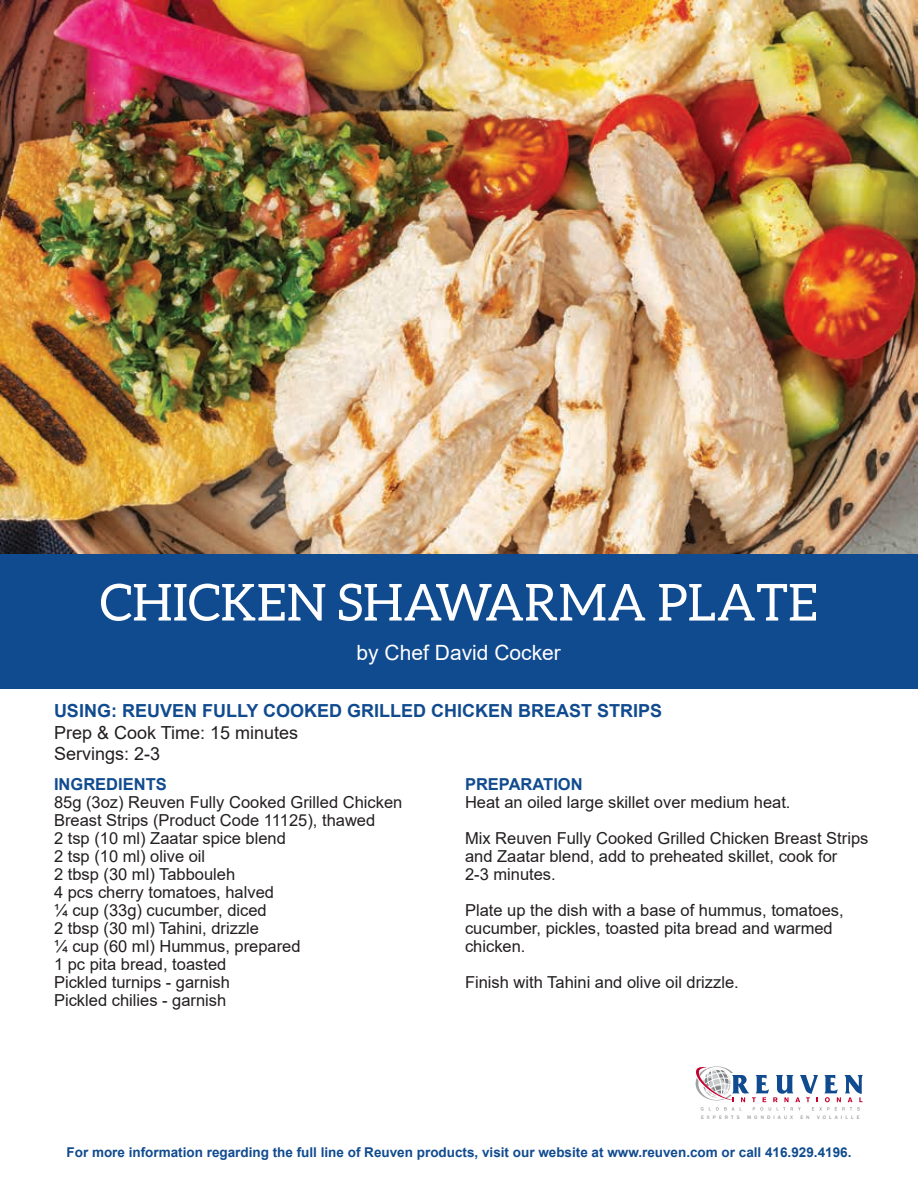
<style>
.page{position:relative;width:918px;height:1188px;background:#fff}
.page>*{position:absolute;margin:0;border:0;box-sizing:border-box;transform-origin:0 0}
.t1{font:51px "Aleo";color:#fff}
.t2{font:21px "Arial";color:#fff}
.t3{font:700 18px "Arial";color:#114b8f}
.t4{font:18px/21.6px "Arial";color:#231f20}
.t5{font:16.5px/18px "Arial";color:#231f20}
.t6{font:700 16.5px "Arial";color:#114b8f}
.t7{font:700 13.5px "Arial";color:#114b8f}
.t8{font:500 5.1px "Franklin Gothic";letter-spacing:.6em;color:#9ea0a2}
</style>
<div class="page">
<img style="left:0;top:0;width:918px;height:554px">
<div style="left:0;top:554px;width:918px;height:135px;background:#114b8f"></div>
<svg style="left:695px;top:1066px;width:168px;height:45px"></svg>
<h1 class="t1" style="left:100px;top:574px;width:720px">CHICKEN SHAWARMA PLATE</h1>
<p class="t2" style="left:357px;top:638px;width:206px">by Chef David Cocker</p>
<p class="t3" style="left:54px;top:698px;width:610px">USING: REUVEN FULLY COOKED GRILLED CHICKEN BREAST STRIPS</p>
<p class="t4" style="left:54px;top:721px;width:246px">Prep &amp; Cook Time: 15 minutes<br>Servings: 2-3</p>
<p class="t6" style="left:465px;top:773px;width:119px">PREPARATION</p>
<p class="t5" style="left:465px;top:784px;width:405px;line-height:36px">Heat an oiled large skillet over medium heat.<br>Mix Reuven Fully Cooked Grilled Chicken Breast Strips</p>
<p class="t5" style="left:465px;top:847px;width:374px">and Zaatar blend, add to preheated skillet, cook for<br>2-3 minutes.</p>
<p class="t5" style="left:465px;top:901px;width:380px">Plate up the dish with a base of hummus, tomatoes, cucumber, pickles, toasted pita bread and warmed chicken.</p>
<p class="t5" style="left:465px;top:973px;width:275px">Finish with Tahini and olive oil drizzle.</p>
<p class="t6" style="left:54px;top:773px;width:114px">INGREDIENTS</p>
<p class="t5" style="left:54px;top:793px;width:350px">85g (3oz) Reuven Fully Cooked Grilled Chicken<br>Breast Strips (Product Code 11125), thawed<br>2 tsp (10 ml) Zaatar spice blend<br>2 tsp (10 ml) olive oil<br>2 tbsp (30 ml) Tabbouleh<br>4 pcs cherry tomatoes, halved<br>¼ cup (33g) cucumber, diced<br>2 tbsp (30 ml) Tahini, drizzle<br>¼ cup (60 ml) Hummus, prepared<br>1 pc pita bread, toasted<br>Pickled turnips - garnish<br>Pickled chilies - garnish</p>
<p class="t8" style="left:701px;top:1114px;width:40px">EXPERTS</p>
<p class="t8" style="left:747px;top:1114px;width:47px">MONDIAUX</p>
<p class="t8" style="left:800px;top:1114px;width:11px">E N</p>
<p class="t8" style="left:817px;top:1114px;width:44px">VOLAILLE</p>
<p class="t7" style="left:67px;top:1143px;width:786px">For more information regarding the full line of Reuven products, visit our website at www.reuven.com or call 416.929.4196.</p>
</div>
